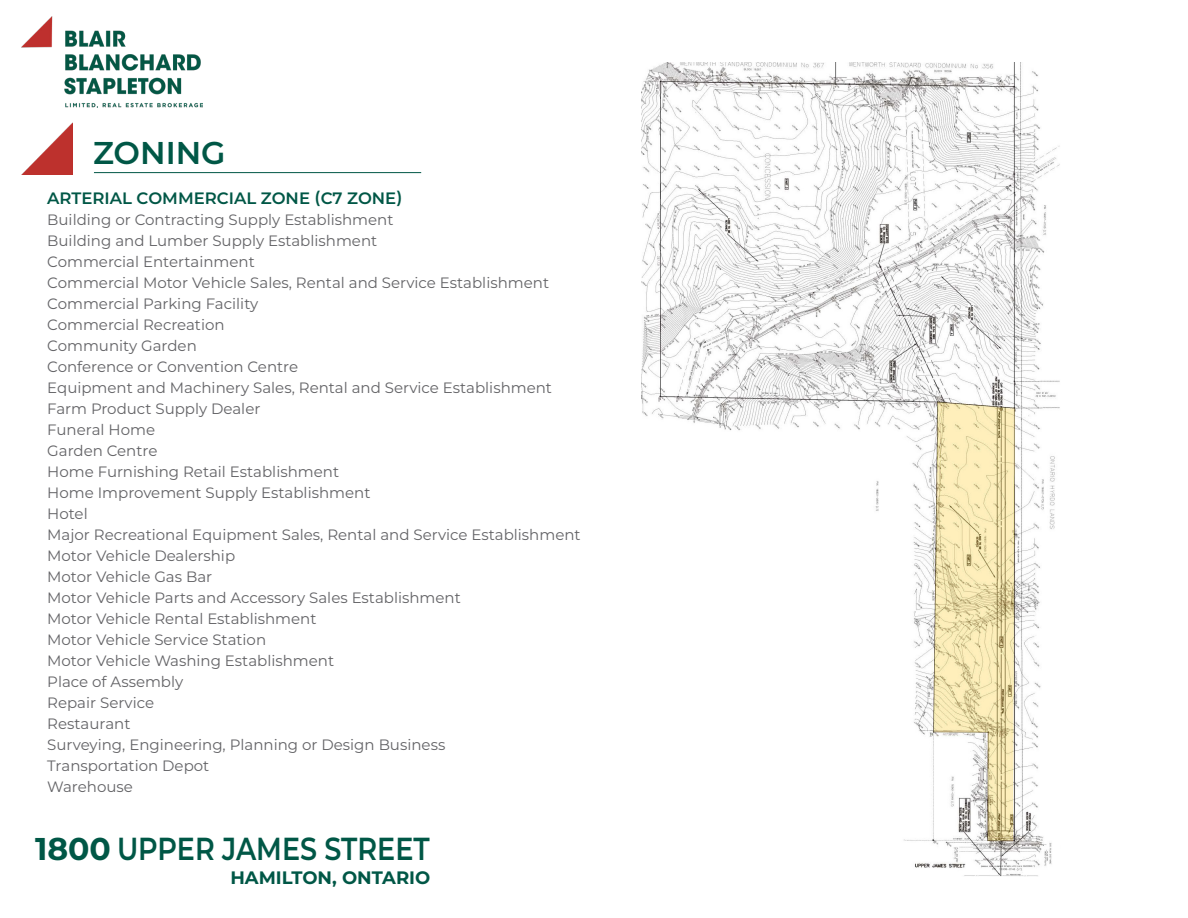
<style>
.page{position:relative;width:1188px;height:918px;background:#fff}
.page>*{position:absolute;margin:0;border:0;box-sizing:border-box;transform-origin:0 0}
.t1{font:600 31.8px "Montserrat";color:#005746;scale:.85 1}
.t2{font:600 31.5px "Montserrat";color:#005746}
.t3{font:700 18px "Montserrat";color:#005746}
.t4{font:600 16.5px "Montserrat";color:#005746}
.t5{font:15px "Montserrat";color:#636366}
.s1{font-weight:700;font-size:31.5px}
</style>
<div class="page">
<img style="left:22px;top:123px;width:51px;height:51px">
<hr style="left:94px;top:172px;width:327px;height:1px;background:#005746">
<img style="left:22px;top:17px;width:181px;height:91px">
<img style="left:641px;top:62px;width:419px;height:814px">
<p class="t2" style="left:93px;top:130px;width:134px">ZONING</p>
<p class="t4" style="left:47px;top:186px;width:357px">ARTERIAL COMMERCIAL ZONE (C7 ZONE)</p>
<p class="t5" style="left:47px;top:209px;width:348px">Building or Contracting Supply Establishment</p>
<p class="t5" style="left:47px;top:230px;width:332px">Building and Lumber Supply Establishment</p>
<p class="t5" style="left:47px;top:251px;width:209px">Commercial Entertainment</p>
<p class="t5" style="left:47px;top:272px;width:503px">Commercial Motor Vehicle Sales, Rental and Service Establishment</p>
<p class="t5" style="left:47px;top:293px;width:213px">Commercial Parking Facility</p>
<p class="t5" style="left:47px;top:314px;width:179px">Commercial Recreation</p>
<p class="t5" style="left:47px;top:335px;width:151px">Community Garden</p>
<p class="t5" style="left:47px;top:356px;width:252px">Conference or Convention Centre</p>
<p class="t5" style="left:47px;top:377px;width:506px">Equipment and Machinery Sales, Rental and Service Establishment</p>
<p class="t5" style="left:47px;top:398px;width:215px">Farm Product Supply Dealer</p>
<p class="t5" style="left:47px;top:419px;width:109px">Funeral Home</p>
<p class="t5" style="left:47px;top:440px;width:112px">Garden Centre</p>
<p class="t5" style="left:47px;top:461px;width:293px">Home Furnishing Retail Establishment</p>
<p class="t5" style="left:47px;top:482px;width:325px">Home Improvement Supply Establishment</p>
<p class="t5" style="left:47px;top:503px;width:42px">Hotel</p>
<p class="t5" style="left:47px;top:524px;width:535px">Major Recreational Equipment Sales, Rental and Service Establishment</p>
<p class="t5" style="left:47px;top:545px;width:189px">Motor Vehicle Dealership</p>
<p class="t5" style="left:47px;top:566px;width:167px">Motor Vehicle Gas Bar</p>
<p class="t5" style="left:47px;top:587px;width:415px">Motor Vehicle Parts and Accessory Sales Establishment</p>
<p class="t5" style="left:47px;top:608px;width:271px">Motor Vehicle Rental Establishment</p>
<p class="t5" style="left:47px;top:629px;width:220px">Motor Vehicle Service Station</p>
<p class="t5" style="left:47px;top:650px;width:288px">Motor Vehicle Washing Establishment</p>
<p class="t5" style="left:47px;top:671px;width:138px">Place of Assembly</p>
<p class="t5" style="left:47px;top:692px;width:108px">Repair Service</p>
<p class="t5" style="left:47px;top:713px;width:85px">Restaurant</p>
<p class="t5" style="left:47px;top:734px;width:400px">Surveying, Engineering, Planning or Design Business</p>
<p class="t5" style="left:47px;top:755px;width:164px">Transportation Depot</p>
<p class="t5" style="left:47px;top:776px;width:87px">Warehouse</p>
<p class="t1" style="left:35px;top:826px;width:466px"><span class="s1">1800</span> UPPER JAMES STREET</p>
<p class="t3" style="left:230px;top:864px;width:201px">HAMILTON, ONTARIO</p>
</div>
